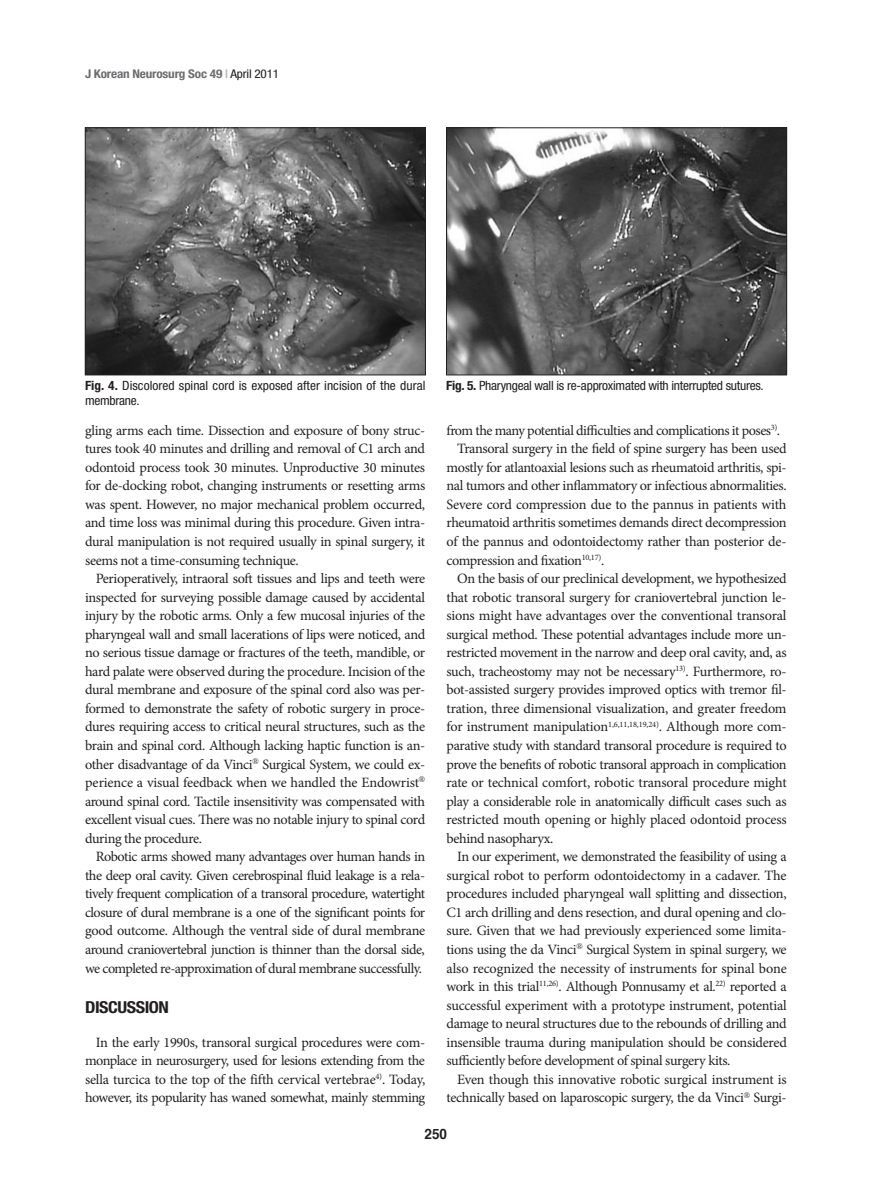
<style>
.page{position:relative;width:893px;height:1191px;background:#fff}
.page>*{position:absolute;margin:0;border:0;box-sizing:border-box;transform-origin:0 0}
.중제_JKNS{font:700 condensed 16.5px "Helvetica Neue LT Std";letter-spacing:-.025em;color:#231f20;scale:1.1 1}
.본문_JKNS{font:14.25px/18.6px "Minion Pro";letter-spacing:-.03em;color:#231f20;text-align:justify}
.t1{font:700 14.25px "Helvetica";color:#231f20;scale:.95 1}
.사진설명_JKNS{font:condensed 12.75px/15px "Helvetica Neue LT Std";letter-spacing:.005em;color:#231f20;scale:1.05 1}
.사진설명_JKNS-2{font:condensed 12.75px "Helvetica Neue LT Std";letter-spacing:-.02em;color:#231f20;scale:1.05 1}
.t2{font:700 condensed 12px "Helvetica Neue LT Std";letter-spacing:-.015em;color:#6c6d70;scale:1.1 1}
.s1{color:#bcbdc0}
.s2{font-weight:400;color:#231f20}
.s3{font-weight:700}
</style>
<div class="page">
<img style="left:87px;top:130px;width:337px;height:243px">
<div style="left:85px;top:128px;width:341px;height:247px;border:1px solid #231f20"></div>
<img style="left:448px;top:130px;width:337px;height:243px">
<div style="left:446px;top:128px;width:341px;height:247px;border:1px solid #231f20"></div>
<p class="t2" style="left:85px;top:66px;width:178px">J Korean Neurosurg Soc 49 <span class="s1">|</span> <span class="s2">April 2011</span></p>
<p class="사진설명_JKNS" style="left:85px;top:378px;width:326px"><span class="s3">Fig. 4.</span> Discolored spinal cord is exposed after incision of the dural membrane.</p>
<p class="사진설명_JKNS-2" style="left:446px;top:378px;width:304px"><span class="s3">Fig. 5.</span> Pharyngeal wall is re-approximated with interrupted sutures.</p>
<p class="본문_JKNS" style="left:85px;top:421px;width:342px">gling arms each time. Dissection and exposure of bony struc&shy;tures took 40 minutes and drilling and removal of C1 arch and odontoid process took 30 minutes. Unproductive 30 minutes for de-docking robot, changing instruments or resetting arms was spent. However, no major mechanical problem occurred, and time loss was minimal during this procedure. Given intra&shy;dural manipulation is not required usually in spinal surgery, it seems not a time-consuming technique.</p>
<p class="본문_JKNS" style="left:85px;top:569px;width:342px;text-indent:11px">Perioperatively, intraoral soft tissues and lips and teeth were inspected for surveying possible damage caused by accidental injury by the robotic arms. Only a few mucosal injuries of the pharyngeal wall and small lacerations of lips were noticed, and no serious tissue damage or fractures of the teeth, mandible, or hard palate were observed during the procedure. Incision of the dural membrane and exposure of the spinal cord also was per&shy;formed to demonstrate the safety of robotic surgery in proce&shy;dures requiring access to critical neural structures, such as the brain and spinal cord. Although lacking haptic function is an&shy;other disadvantage of da Vinci<sup>®</sup> Surgical System, we could ex&shy;perience a visual feedback when we handled the Endowrist<sup>® </sup>around spinal cord. Tactile insensitivity was compensated with excellent visual cues. There was no notable injury to spinal cord during the procedure.</p>
<p class="본문_JKNS" style="left:85px;top:847px;width:342px;text-indent:11px">Robotic arms showed many advantages over human hands in the deep oral cavity. Given cerebrospinal fluid leakage is a rela&shy;tively frequent complication of a transoral procedure, watertight closure of dural membrane is a one of the significant points for good outcome. Although the ventral side of dural membrane around craniovertebral junction is thinner than the dorsal side, we completed re-approximation of dural membrane successfully.</p>
<p class="중제_JKNS" style="left:85px;top:996px;width:78px">DISCUSSION</p>
<p class="본문_JKNS" style="left:85px;top:1033px;width:342px;text-indent:11px">In the early 1990s, transoral surgical procedures were com&shy;monplace in neurosurgery, used for lesions extending from the sella turcica to the top of the fifth cervical vertebrae<sup>4)</sup>. Today, however, its popularity has waned somewhat, mainly stemming</p>
<p class="본문_JKNS" style="left:446px;top:421px;width:335px">from the many potential difficulties and complications it poses<sup>3)</sup>.</p>
<p class="본문_JKNS" style="left:446px;top:439px;width:342px;text-indent:11px">Transoral surgery in the field of spine surgery has been used mostly for atlantoaxial lesions such as rheumatoid arthritis, spi&shy;nal tumors and other inflammatory or infectious abnormalities.<br>Severe cord compression due to the pannus in patients with rheumatoid arthritis sometimes demands direct decompression of the pannus and odontoidectomy rather than posterior de&shy;compression and fixation<sup>10,17)</sup>.</p>
<p class="본문_JKNS" style="left:446px;top:569px;width:342px;text-indent:11px">On the basis of our preclinical development, we hypothesized that robotic transoral surgery for craniovertebral junction le&shy;sions might have advantages over the conventional transoral surgical method. These potential advantages include more un&shy;restricted movement in the narrow and deep oral cavity, and, as such, tracheostomy may not be necessary<sup>13)</sup>. Furthermore, ro&shy;bot-assisted surgery provides improved optics with tremor fil&shy;tration, three dimensional visualization, and greater freedom for instrument manipulation<sup>1,6,11,18,19,24)</sup>. Although more com&shy;parative study with standard transoral procedure is required to prove the benefits of robotic transoral approach in complication rate or technical comfort, robotic transoral procedure might play a considerable role in anatomically difficult cases such as restricted mouth opening or highly placed odontoid process behind nasopharyx.</p>
<p class="본문_JKNS" style="left:446px;top:847px;width:342px;text-indent:11px">In our experiment, we demonstrated the feasibility of using a surgical robot to perform odontoidectomy in a cadaver. The procedures included pharyngeal wall splitting and dissection, C1 arch drilling and dens resection, and dural opening and clo&shy;sure. Given that we had previously experienced some limita&shy;tions using the da Vinci<sup>®</sup> Surgical System in spinal surgery, we also recognized the necessity of instruments for spinal bone work in this trial<sup>11,26)</sup>. Although Ponnusamy et al.<sup>22)</sup> reported a successful experiment with a prototype instrument, potential damage to neural structures due to the rebounds of drilling and insensible trauma during manipulation should be considered sufficiently before development of spinal surgery kits.</p>
<p class="본문_JKNS" style="left:446px;top:1070px;width:342px;text-align:right">Even though this innovative robotic surgical instrument is technically based on laparoscopic surgery, the da Vinci<sup>®</sup> Surgi-</p>
<p class="t1" style="left:425px;top:1123px;width:25px">250</p>
</div>
